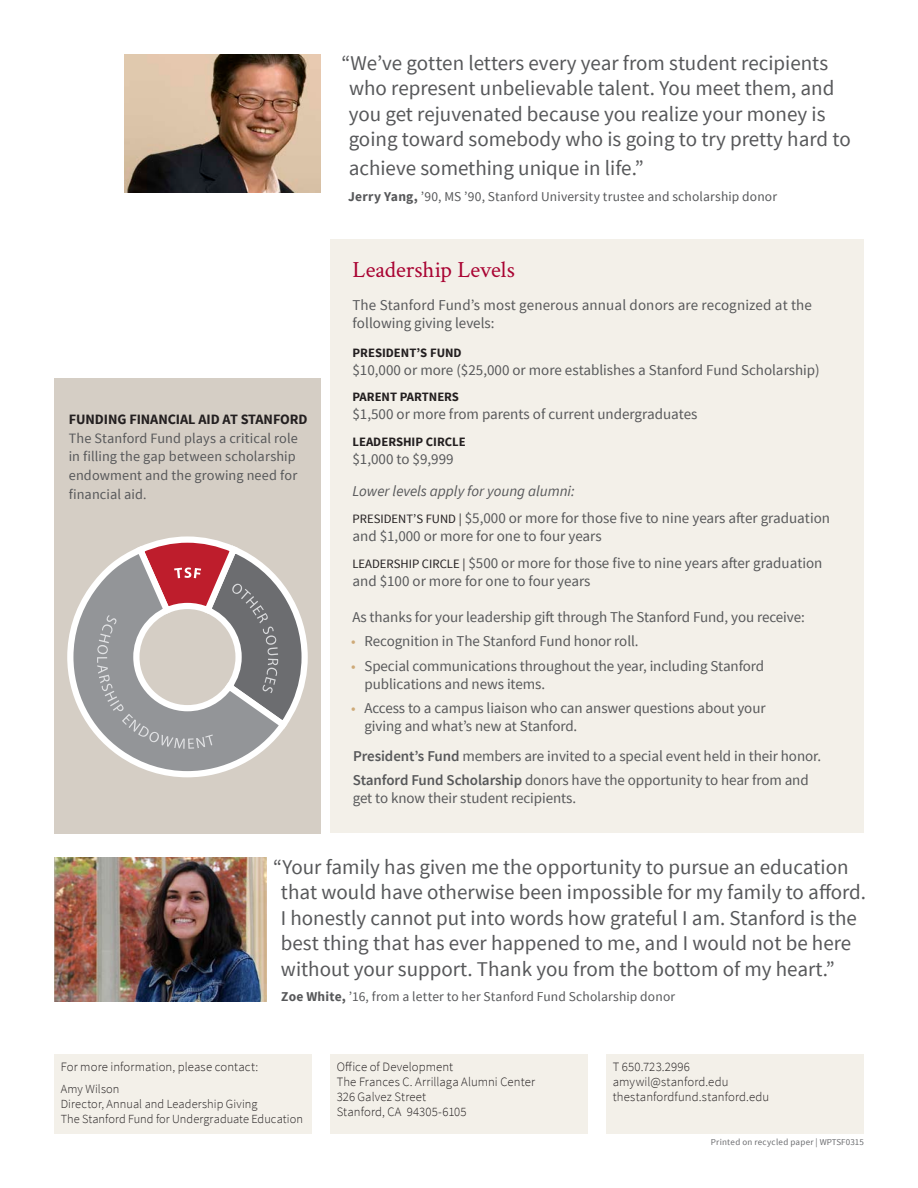
<style>
.page{position:relative;width:918px;height:1188px;background:#fff}
.page>*{position:absolute;margin:0;border:0;box-sizing:border-box;transform-origin:0 0}
.Headline{font:23.25px "Crimson";color:#a90332}
.Intro_quote_medium{font:21px/25.5px "Source Sans Pro";color:#57585a}
.Body{font:15px/18px "Source Sans Pro";letter-spacing:-.005em;color:#57585a}
.Body-2{font:italic 15px "Source Sans Pro";color:#57585a}
.Body-3{font:14.25px/18.8px "Source Sans Pro";letter-spacing:.01em;color:#57585a}
.Body-4{font:700 14.25px "Source Sans Pro";letter-spacing:-.005em;color:#231f20}
.Intro_quote_medium-2{font:13.5px "Source Sans Pro";letter-spacing:.01em;color:#57585a}
.Contact_info{font:300 12.75px/15px "Source Sans Pro";letter-spacing:.005em;color:#231f20}
.Body-5{font:700 12.75px "Source Sans Pro";color:#231f20}
.Contact_info-2{font:300 12.3px/15px "Source Sans Pro";letter-spacing:.005em;color:#231f20}
.Recycle_info{font:9px "Source Sans Pro";letter-spacing:.025em;color:#6c6d70}
.s1{font-weight:700}
.s2{font-size:13.5px}
.s3{font-size:12.75px;color:#231f20}
.s4{color:#ceaa78}
.s5{font-weight:600}
</style>
<div class="page">
<div style="left:54px;top:378px;width:267px;height:455px;background:#d5cec5"></div>
<div style="left:330px;top:240px;width:534px;height:593px;background:#f3f0e9"></div>
<div style="left:54px;top:1055px;width:258px;height:79px;background:#f3f0e9"></div>
<div style="left:330px;top:1055px;width:258px;height:79px;background:#f3f0e9"></div>
<div style="left:606px;top:1055px;width:258px;height:79px;background:#f3f0e9"></div>
<img style="left:125px;top:54px;width:196px;height:138px">
<img style="left:54px;top:858px;width:213px;height:144px">
<svg style="left:67px;top:578px;width:198px;height:199px"></svg>
<svg style="left:97px;top:536px;width:211px;height:213px"></svg>
<p class="Intro_quote_medium" style="left:349px;top:50px;width:504px;text-indent:-7px">“We’ve gotten letters every year from student recipients who represent unbelievable talent. You meet them, and you get rejuvenated because you realize your money is going toward somebody who is going to try pretty hard to</p>
<p class="Intro_quote_medium" style="left:349px;top:156px;width:296px">achieve something unique in life.”</p>
<p class="Intro_quote_medium-2" style="left:348px;top:188px;width:430px"><span class="s1">Jerry Yang,</span> ’90, MS ’90, Stanford University trustee and scholarship donor</p>
<p class="Body-4" style="left:69px;top:410px;width:240px">FUNDING FINANCIAL AID AT STANFORD</p>
<p class="Body-3" style="left:69px;top:429px;width:231px">The Stanford Fund plays a critical role in filling the gap between scholarship endowment and the growing need for financial aid<span class="s2">.</span></p>
<p class="Headline" style="left:352px;top:253px;width:164px">Leadership Levels</p>
<p class="Body" style="left:353px;top:296px;width:461px">The Stanford Fund’s most generous annual donors are recognized at the following giving levels:</p>
<p class="Body-5" style="left:352px;top:344px;width:111px">PRESIDENT’S FUND</p>
<p class="Body" style="left:353px;top:361px;width:469px">$10,000 or more ($25,000 or more establishes a Stanford Fund Scholarship)</p>
<p class="Body-5" style="left:352px;top:389px;width:108px">PARENT PARTNERS</p>
<p class="Body" style="left:352px;top:406px;width:347px">$1,500 or more from parents of current undergraduates</p>
<p class="Body-5" style="left:352px;top:434px;width:115px">LEADERSHIP CIRCLE</p>
<p class="Body" style="left:353px;top:451px;width:103px">$1,000 to $9,999</p>
<p class="Body-2" style="left:353px;top:482px;width:224px">Lower levels apply for young alumni:</p>
<p class="Body" style="left:352px;top:509px;width:479px"><span class="s3">PRESIDENT’S FUND |</span> $5,000 or more for those five to nine years after graduation and $1,000 or more for one to four years</p>
<p class="Body" style="left:353px;top:554px;width:472px"><span class="s3">LEADERSHIP CIRCLE |</span> $500 or more for those five to nine years after graduation and $100 or more for one to four years</p>
<p class="Body" style="left:352px;top:608px;width:454px">As thanks for your leadership gift through The Stanford Fund, you receive:</p>
<p class="Body" style="left:351px;top:633px;width:289px"><span class="s4">•</span> Recognition in The Stanford Fund honor roll.</p>
<p class="Body" style="left:364px;top:657px;width:401px;text-indent:-13px"><span class="s4">•</span> Special communications throughout the year, including Stanford publications and news items.</p>
<p class="Body" style="left:364px;top:700px;width:403px;text-indent:-13px"><span class="s4">•</span> Access to a campus liaison who can answer questions about your giving and what’s new at Stanford.</p>
<p class="Body" style="left:353px;top:747px;width:470px"><span class="s5">President’s Fund</span> members are invited to a special event held in their honor.</p>
<p class="Body" style="left:353px;top:772px;width:458px"><span class="s5">Stanford Fund Scholarship</span> donors have the opportunity to hear from and get to know their student recipients.</p>
<p class="Intro_quote_medium" style="left:281px;top:854px;width:587px;text-indent:-7px">“Your family has given me the opportunity to pursue an education that would have otherwise been impossible for my family to afford.<br>I honestly cannot put into words how grateful I am. Stanford is the best thing that has ever happened to me, and I would not be here without your support. Thank you from the bottom of my heart.”</p>
<p class="Intro_quote_medium-2" style="left:281px;top:988px;width:395px"><span class="s1">Zoe White,</span> ’16, from a letter to her Stanford Fund Scholarship donor</p>
<p class="Contact_info" style="left:61px;top:1059px;width:199px">For more information, please contact:</p>
<p class="Contact_info-2" style="left:61px;top:1081px;width:244px">Amy Wilson<br>Director, Annual and Leadership Giving<br>The Stanford Fund for Undergraduate Education</p>
<p class="Contact_info" style="left:337px;top:1059px;width:200px">Office of Development<br>The Frances C. Arrillaga Alumni Center<br>326 Galvez Street<br>Stanford, CA 94305-6105</p>
<p class="Contact_info" style="left:613px;top:1059px;width:158px">T 650.723.2996 amywil@stanford.edu thestanfordfund.stanford.edu</p>
<p class="Recycle_info" style="left:711px;top:1136px;width:155px">Printed on recycled paper | WPTSF0315</p>
</div>
